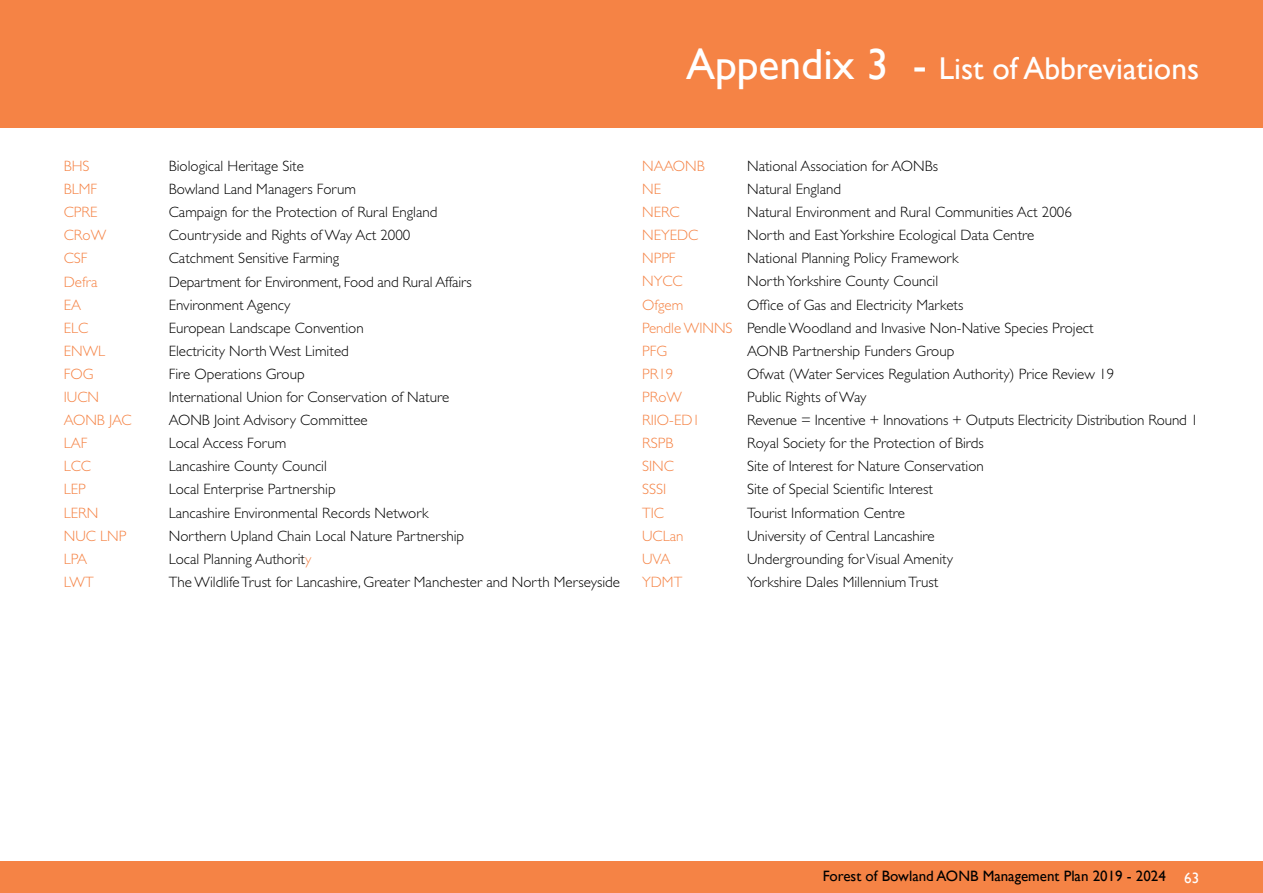
<style>
.page{position:relative;width:1263px;height:893px;background:#fff}
.page>*{position:absolute;margin:0;border:0;box-sizing:border-box;transform-origin:0 0}
.t1{font:31.5px "Gill Sans";color:#fff}
.t2{font:300 15px/23.1px "Gill Sans";color:#000}
.t3{font:300 15px "Gill Sans";color:#f58345}
.t4{font:15px "Gill Sans";color:#000}
.s1{font-size:43.5px}
.s2{color:#f58345}
.s3{color:#fff}
</style>
<div class="page">
<div style="left:0;top:0;width:1263px;height:128px;background:#f58345"></div>
<div style="left:0;top:861px;width:1263px;height:32px;background:#f58345"></div>
<h1 class="t1" style="left:686px;top:50px;width:515px"><span class="s1">Appendix 3 -</span> List of Abbreviations</h1>
<p class="t3" style="left:64px;top:158px;width:27px">BHS</p>
<p class="t2" style="left:169px;top:154px;width:137px">Biological Heritage Site</p>
<p class="t3" style="left:64px;top:181px;width:35px">BLMF</p>
<p class="t2" style="left:169px;top:178px;width:189px">Bowland Land Managers Forum</p>
<p class="t3" style="left:64px;top:204px;width:35px">CPRE</p>
<p class="t2" style="left:169px;top:201px;width:270px">Campaign for the Protection of Rural England</p>
<p class="t3" style="left:64px;top:227px;width:44px">CRoW</p>
<p class="t2" style="left:169px;top:224px;width:243px">Countryside and Rights of Way Act 2000</p>
<p class="t3" style="left:64px;top:250px;width:25px">CSF</p>
<p class="t2" style="left:169px;top:247px;width:172px">Catchment Sensitive Farming</p>
<p class="t3" style="left:64px;top:273px;width:35px">Defra</p>
<p class="t2" style="left:169px;top:270px;width:305px">Department for Environment, Food and Rural Affairs</p>
<p class="t3" style="left:64px;top:296px;width:19px">EA</p>
<p class="t2" style="left:169px;top:293px;width:123px">Environment Agency</p>
<p class="t3" style="left:64px;top:319px;width:26px">ELC</p>
<p class="t2" style="left:169px;top:316px;width:196px">European Landscape Convention</p>
<p class="t3" style="left:64px;top:342px;width:43px">ENWL</p>
<p class="t2" style="left:169px;top:339px;width:182px">Electricity North West Limited</p>
<p class="t3" style="left:64px;top:365px;width:31px">FOG</p>
<p class="t2" style="left:169px;top:362px;width:137px">Fire Operations Group</p>
<p class="t3" style="left:64px;top:389px;width:37px">IUCN</p>
<p class="t2" style="left:169px;top:385px;width:282px">International Union for Conservation of Nature</p>
<p class="t3" style="left:64px;top:412px;width:69px">AONB JAC</p>
<p class="t2" style="left:169px;top:409px;width:200px">AONB Joint Advisory Committee</p>
<p class="t3" style="left:64px;top:435px;width:25px">LAF</p>
<p class="t2" style="left:169px;top:432px;width:119px">Local Access Forum</p>
<p class="t3" style="left:64px;top:458px;width:29px">LCC</p>
<p class="t2" style="left:169px;top:455px;width:160px">Lancashire County Council</p>
<p class="t3" style="left:64px;top:481px;width:24px">LEP</p>
<p class="t2" style="left:169px;top:478px;width:168px">Local Enterprise Partnership</p>
<p class="t3" style="left:64px;top:504px;width:36px">LERN</p>
<p class="t2" style="left:169px;top:501px;width:261px">Lancashire Environmental Records Network</p>
<p class="t3" style="left:64px;top:527px;width:64px">NUC LNP</p>
<p class="t2" style="left:169px;top:524px;width:297px">Northern Upland Chain Local Nature Partnership</p>
<p class="t3" style="left:64px;top:550px;width:25px">LPA</p>
<p class="t2" style="left:169px;top:547px;width:144px">Local Planning Authorit<span class="s2">y</span></p>
<p class="t3" style="left:64px;top:573px;width:31px">LWT</p>
<p class="t2" style="left:169px;top:570px;width:453px">The Wildlife Trust for Lancashire, Greater Manchester and North Merseyside</p>
<p class="t3" style="left:642px;top:157px;width:64px">NAAONB</p>
<p class="t2" style="left:747px;top:154px;width:192px">National Association for AONBs</p>
<p class="t3" style="left:642px;top:181px;width:20px">NE</p>
<p class="t2" style="left:747px;top:178px;width:95px">Natural England</p>
<p class="t3" style="left:642px;top:204px;width:39px">NERC</p>
<p class="t2" style="left:747px;top:201px;width:326px">Natural Environment and Rural Communities Act 2006</p>
<p class="t3" style="left:642px;top:227px;width:58px">NEYEDC</p>
<p class="t2" style="left:747px;top:224px;width:289px">North and East Yorkshire Ecological Data Centre</p>
<p class="t3" style="left:642px;top:250px;width:35px">NPPF</p>
<p class="t2" style="left:747px;top:247px;width:213px">National Planning Policy Framework</p>
<p class="t3" style="left:642px;top:273px;width:42px">NYCC</p>
<p class="t2" style="left:747px;top:270px;width:193px">North Yorkshire County Council</p>
<p class="t3" style="left:642px;top:296px;width:43px">Ofgem</p>
<p class="t2" style="left:642px;top:293px;width:453px;text-indent:105px">Office of Gas and Electricity Markets<br><span class="s2">Pendle WINNS</span> Pendle Woodland and Invasive Non-Native Species Project<br><span class="s2">PFG</span></p>
<p class="t2" style="left:747px;top:339px;width:209px">AONB Partnership Funders Group</p>
<p class="t3" style="left:642px;top:365px;width:33px">PR19</p>
<p class="t2" style="left:747px;top:362px;width:369px">Ofwat (Water Services Regulation Authority) Price Review 19</p>
<p class="t3" style="left:642px;top:388px;width:41px">PRoW</p>
<p class="t2" style="left:747px;top:385px;width:121px">Public Rights of Way</p>
<p class="t3" style="left:642px;top:412px;width:59px">RIIO-ED1</p>
<p class="t2" style="left:747px;top:409px;width:453px">Revenue = Incentive + Innovations + Outputs Electricity Distribution Round 1</p>
<p class="t3" style="left:642px;top:435px;width:33px">RSPB</p>
<p class="t2" style="left:747px;top:432px;width:238px">Royal Society for the Protection of Birds</p>
<p class="t3" style="left:642px;top:458px;width:33px">SINC</p>
<p class="t2" style="left:747px;top:455px;width:238px">Site of Interest for Nature Conservation</p>
<p class="t3" style="left:642px;top:481px;width:26px">SSSI</p>
<p class="t2" style="left:747px;top:478px;width:187px">Site of Special Scientific Interest</p>
<p class="t3" style="left:642px;top:504px;width:23px">TIC</p>
<p class="t2" style="left:747px;top:501px;width:159px">Tourist Information Centre</p>
<p class="t3" style="left:642px;top:527px;width:43px">UCLan</p>
<p class="t2" style="left:747px;top:524px;width:189px">University of Central Lancashire</p>
<p class="t3" style="left:642px;top:550px;width:30px">UVA</p>
<p class="t2" style="left:747px;top:547px;width:207px">Undergrounding for Visual Amenity</p>
<p class="t3" style="left:642px;top:573px;width:42px">YDMT</p>
<p class="t2" style="left:747px;top:570px;width:193px">Yorkshire Dales Millennium Trust</p>
<p class="t4" style="left:823px;top:867px;width:378px">Forest of Bowland AONB Management Plan 2019 - 2024 <span class="s3">63</span></p>
</div>
